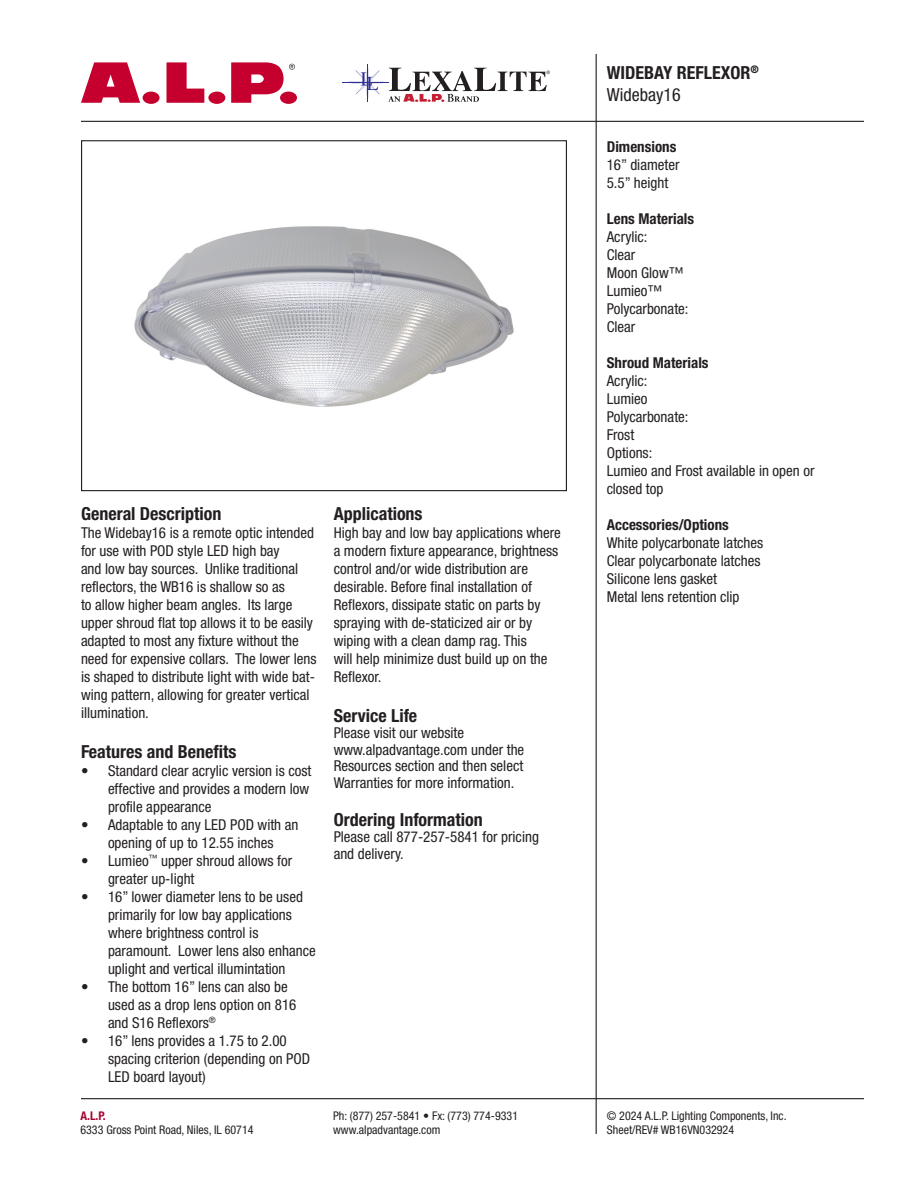
<style>
.page{position:relative;width:918px;height:1188px;background:#fff}
.page>*{position:absolute;margin:0;border:0;box-sizing:border-box;transform-origin:0 0}
.t1{font:700 condensed 18px "Helvetica Neue";color:#231f20}
.t2{font:condensed 18px "Helvetica Neue";color:#231f20}
.t3{font:condensed 15px/18px "Helvetica Neue";color:#231f20}
.t4{font:700 condensed 15px "Helvetica Neue";color:#231f20}
.t5{font:condensed 12px "Helvetica Neue";color:#231f20}
.t6{font:700 condensed 12px "Helvetica Neue";color:#a80331}
</style>
<div class="page">
<hr style="left:81px;top:121px;width:783px;height:1px;background:#231f20">
<hr style="left:81px;top:1098px;width:783px;height:1px;background:#231f20">
<hr style="left:596px;top:54px;width:1px;height:1080px;background:#231f20">
<svg style="left:81px;top:62px;width:216px;height:42px"></svg>
<svg style="left:343px;top:64px;width:207px;height:38px"></svg>
<img style="left:134px;top:226px;width:380px;height:181px">
<p class="t1" style="left:81px;top:503px;width:142px">General Description</p>
<p class="t3" style="left:81px;top:524px;width:237px">The Widebay16 is a remote optic intended for use with POD style LED high bay<br>and low bay sources. Unlike traditional reflectors, the WB16 is shallow so as<br>to allow higher beam angles. Its large upper shroud flat top allows it to be easily adapted to most any fixture without the need for expensive collars. The lower lens is shaped to distribute light with wide bat&shy;wing pattern, allowing for greater vertical illumination.</p>
<p class="t1" style="left:81px;top:740px;width:157px">Features and Benefits</p>
<p class="t3" style="left:108px;top:761px;width:205px;text-indent:-27px">• Standard clear acrylic version is cost effective and provides a modern low profile appearance</p>
<p class="t3" style="left:81px;top:815px;width:219px;text-align:center">• Adaptable to any LED POD with an opening of up to 12.55 inches</p>
<p class="t3" style="left:108px;top:851px;width:186px;text-indent:-27px">• Lumieo<sup>™</sup> upper shroud allows for greater up-light</p>
<p class="t3" style="left:108px;top:887px;width:209px;text-indent:-27px">• 16” lower diameter lens to be used primarily for low bay applications where brightness control is paramount. Lower lens also enhance uplight and vertical illumintation</p>
<p class="t3" style="left:108px;top:977px;width:190px;text-indent:-27px">• The bottom 16” lens can also be used as a drop lens option on 816 and S16 Reflexors<sup>®</sup></p>
<p class="t3" style="left:108px;top:1031px;width:204px;text-indent:-27px">• 16” lens provides a 1.75 to 2.00 spacing criterion (depending on POD<br>LED board layout)</p>
<p class="t6" style="left:80px;top:1108px;width:27px">A.L.P.</p>
<p class="t5" style="left:80px;top:1123px;width:175px">6333 Gross Point Road, Niles, IL 60714</p>
<p class="t1" style="left:334px;top:503px;width:90px">Applications</p>
<p class="t3" style="left:334px;top:524px;width:229px">High bay and low bay applications where a modern fixture appearance, brightness control and/or wide distribution are desirable. Before final installation of Reflexors, dissipate static on parts by spraying with de-staticized air or by wiping with a clean damp rag. This<br>will help minimize dust build up on the Reflexor.</p>
<p class="t1" style="left:334px;top:704px;width:85px">Service Life</p>
<p class="t3" style="left:334px;top:725px;width:192px;line-height:16.5px">Please visit our website www.alpadvantage.com under the<br>Resources section and then select<br>Warranties for more information.</p>
<p class="t1" style="left:334px;top:809px;width:151px">Ordering Information</p>
<p class="t3" style="left:334px;top:829px;width:207px;line-height:16.5px">Please call 877-257-5841 for pricing and delivery.</p>
<p class="t5" style="left:333px;top:1108px;width:186px">Ph: (877) 257-5841 • Fx: (773) 774-9331</p>
<p class="t5" style="left:333px;top:1123px;width:109px">www.alpadvantage.com</p>
<p class="t1" style="left:607px;top:62px;width:154px">WIDEBAY REFLEXOR<sup>®</sup></p>
<p class="t2" style="left:607px;top:84px;width:75px">Widebay16</p>
<p class="t4" style="left:607px;top:137px;width:71px">Dimensions</p>
<p class="t3" style="left:607px;top:155px;width:74px">16” diameter</p>
<p class="t3" style="left:607px;top:173px;width:63px">5.5” height</p>
<p class="t4" style="left:607px;top:209px;width:89px">Lens Materials</p>
<p class="t3" style="left:607px;top:227px;width:42px">Acrylic:</p>
<p class="t3" style="left:607px;top:245px;width:30px">Clear</p>
<p class="t3" style="left:607px;top:263px;width:78px">Moon Glow™</p>
<p class="t3" style="left:607px;top:281px;width:57px">Lumieo™</p>
<p class="t3" style="left:607px;top:299px;width:83px">Polycarbonate:</p>
<p class="t3" style="left:607px;top:317px;width:30px">Clear</p>
<p class="t4" style="left:607px;top:353px;width:103px">Shroud Materials</p>
<p class="t3" style="left:607px;top:371px;width:42px">Acrylic:</p>
<p class="t3" style="left:607px;top:389px;width:42px">Lumieo</p>
<p class="t3" style="left:607px;top:407px;width:83px">Polycarbonate:</p>
<p class="t3" style="left:607px;top:425px;width:29px">Frost</p>
<p class="t3" style="left:607px;top:443px;width:47px">Options:</p>
<p class="t3" style="left:607px;top:461px;width:209px">Lumieo and Frost available in open or closed top</p>
<p class="t4" style="left:607px;top:515px;width:124px">Accessories/Options</p>
<p class="t3" style="left:607px;top:533px;width:158px">White polycarbonate latches</p>
<p class="t3" style="left:607px;top:551px;width:155px">Clear polycarbonate latches</p>
<p class="t3" style="left:607px;top:569px;width:112px">Silicone lens gasket</p>
<p class="t3" style="left:607px;top:587px;width:134px">Metal lens retention clip</p>
<p class="t5" style="left:607px;top:1108px;width:181px">© 2024 A.L.P. Lighting Components, Inc.</p>
<p class="t5" style="left:607px;top:1123px;width:129px">Sheet/REV# WB16VN032924</p>
</div>
